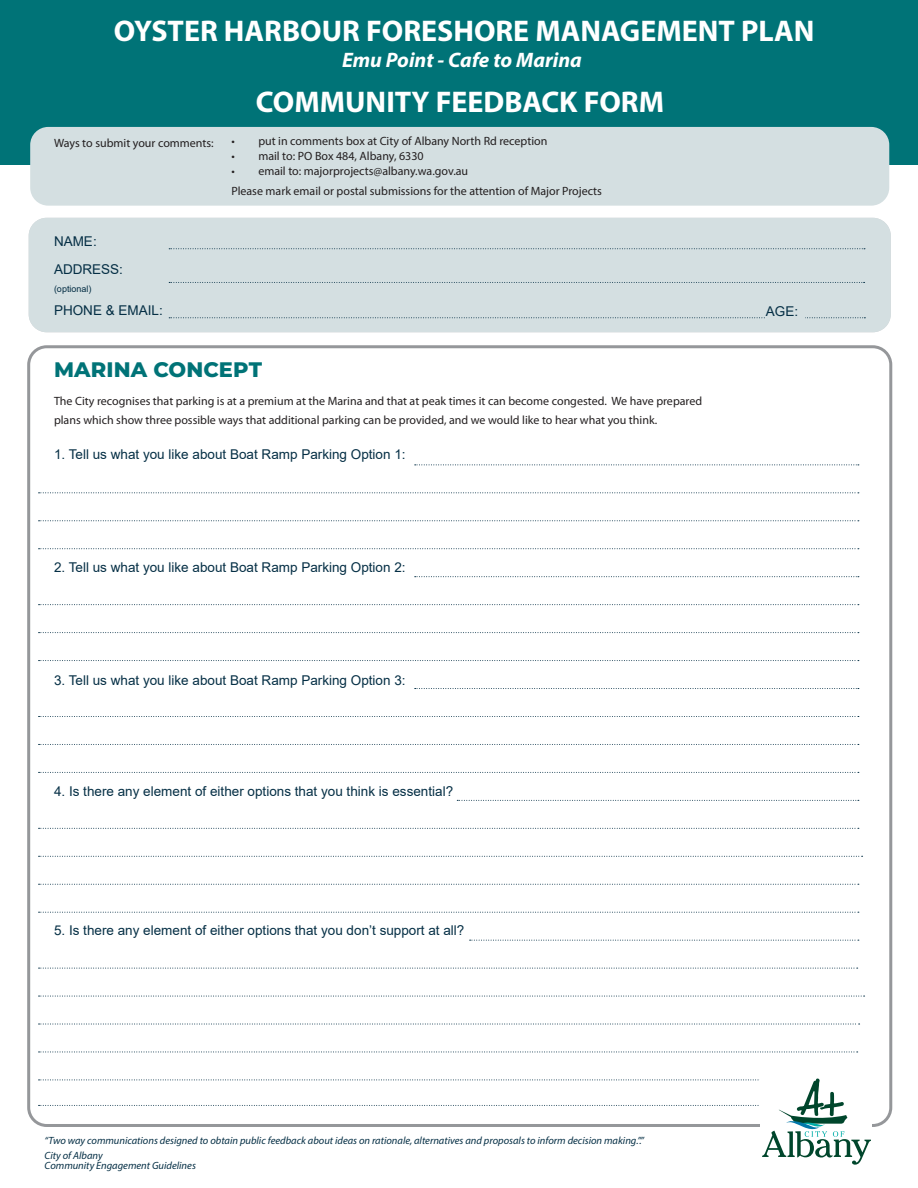
<style>
.page{position:relative;width:918px;height:1188px;background:#fff}
.page>*{position:absolute;margin:0;border:0;box-sizing:border-box;transform-origin:0 0}
.t1{font:700 30px "Myriad Pro";color:#fff}
.t2{font:italic 700 21px "Myriad Pro";color:#fff}
.t3{font:800 21px "Montserrat";letter-spacing:.005em;color:#007377}
.t4{font:13.5px "Arial";color:#052f45}
.t5{font:12px/19.5px "Myriad Pro";color:#231f20}
.t6{font:italic 10.5px "Myriad Pro";color:#052f45}
.t7{font:9px "Arial";color:#052f45}
</style>
<div class="page">
<svg style="left:39px;top:968px;width:819px;height:1px"></svg>
<svg style="left:39px;top:996px;width:826px;height:1px"></svg>
<svg style="left:39px;top:1024px;width:821px;height:1px"></svg>
<svg style="left:39px;top:1052px;width:819px;height:1px"></svg>
<div style="left:29px;top:218px;width:862px;height:114px;background:#d4dfe1;border-radius:18px"></div>
<svg style="left:169px;top:248px;width:696px;height:1px"></svg>
<svg style="left:169px;top:282px;width:696px;height:1px"></svg>
<svg style="left:169px;top:317px;width:696px;height:1px"></svg>
<svg style="left:39px;top:548px;width:820px;height:1px"></svg>
<svg style="left:39px;top:884px;width:820px;height:1px"></svg>
<svg style="left:39px;top:912px;width:820px;height:1px"></svg>
<svg style="left:470px;top:940px;width:389px;height:1px"></svg>
<svg style="left:415px;top:576px;width:444px;height:1px"></svg>
<svg style="left:39px;top:604px;width:820px;height:1px"></svg>
<svg style="left:39px;top:660px;width:820px;height:1px"></svg>
<svg style="left:39px;top:492px;width:820px;height:1px"></svg>
<svg style="left:39px;top:632px;width:820px;height:1px"></svg>
<svg style="left:415px;top:465px;width:444px;height:1px"></svg>
<svg style="left:415px;top:688px;width:444px;height:1px"></svg>
<svg style="left:39px;top:520px;width:820px;height:1px"></svg>
<svg style="left:39px;top:716px;width:820px;height:1px"></svg>
<svg style="left:39px;top:744px;width:820px;height:1px"></svg>
<svg style="left:39px;top:772px;width:820px;height:1px"></svg>
<svg style="left:457px;top:800px;width:402px;height:1px"></svg>
<svg style="left:39px;top:828px;width:820px;height:1px"></svg>
<svg style="left:39px;top:856px;width:824px;height:1px"></svg>
<div style="left:766px;top:306px;width:38px;height:15px;background:#d4dfe1"></div>
<div style="left:0;top:0;width:918px;height:164px;background:#007377"></div>
<div style="left:30px;top:127px;width:859px;height:79px;background:#d4dfe1;border-radius:18px"></div>
<svg style="left:39px;top:1079px;width:832px;height:86px"></svg>
<p class="t1" style="left:114px;top:12px;width:702px">OYSTER HARBOUR FORESHORE MANAGEMENT PLAN</p>
<p class="t2" style="left:342px;top:46px;width:241px">Emu Point - Cafe to Marina</p>
<p class="t5" style="left:54px;top:133px;width:161px">Ways to submit your comments:</p>
<p class="t1" style="left:256px;top:82px;width:410px">COMMUNITY FEEDBACK FORM</p>
<p class="t5" style="left:231px;top:131px;width:318px">• put in comments box at City of Albany North Rd reception</p>
<p class="t5" style="left:231px;top:146px;width:194px">• mail to: PO Box 484, Albany, 6330</p>
<p class="t5" style="left:231px;top:161px;width:238px">• email to: majorprojects@albany.wa.gov.au</p>
<p class="t5" style="left:231px;top:181px;width:372px">Please mark email or postal submissions for the attention of Major Projects</p>
<p class="t4" style="left:54px;top:232px;width:44px">NAME:</p>
<p class="t4" style="left:54px;top:260px;width:71px">ADDRESS:</p>
<p class="t7" style="left:54px;top:283px;width:39px">(optional)</p>
<p class="t4" style="left:54px;top:301px;width:110px">PHONE &amp; EMAIL:</p>
<p class="t4" style="left:766px;top:302px;width:34px">AGE:</p>
<p class="t3" style="left:54px;top:354px;width:210px">MARINA CONCEPT</p>
<p class="t5" style="left:54px;top:391px;width:650px">The City recognises that parking is at a premium at the Marina and that at peak times it can become congested. We have prepared plans which show three possible ways that additional parking can be provided, and we would like to hear what you think.</p>
<p class="t4" style="left:54px;top:445px;width:353px">1. Tell us what you like about Boat Ramp Parking Option 1:</p>
<p class="t4" style="left:54px;top:558px;width:353px">2. Tell us what you like about Boat Ramp Parking Option 2:</p>
<p class="t4" style="left:54px;top:670px;width:353px">3. Tell us what you like about Boat Ramp Parking Option 3:</p>
<p class="t4" style="left:54px;top:782px;width:401px">4. Is there any element of either options that you think is essential?</p>
<p class="t4" style="left:54px;top:921px;width:412px">5. Is there any element of either options that you don’t support at all?</p>
<p class="t6" style="left:45px;top:1134px;width:601px">“Two way communications designed to obtain public feedback about ideas on rationale, alternatives and proposals to inform decision making.”.”</p>
<p class="t6" style="left:45px;top:1149px;width:60px">City of Albany</p>
<p class="t6" style="left:45px;top:1159px;width:153px">Community Engagement Guidelines</p>
</div>
